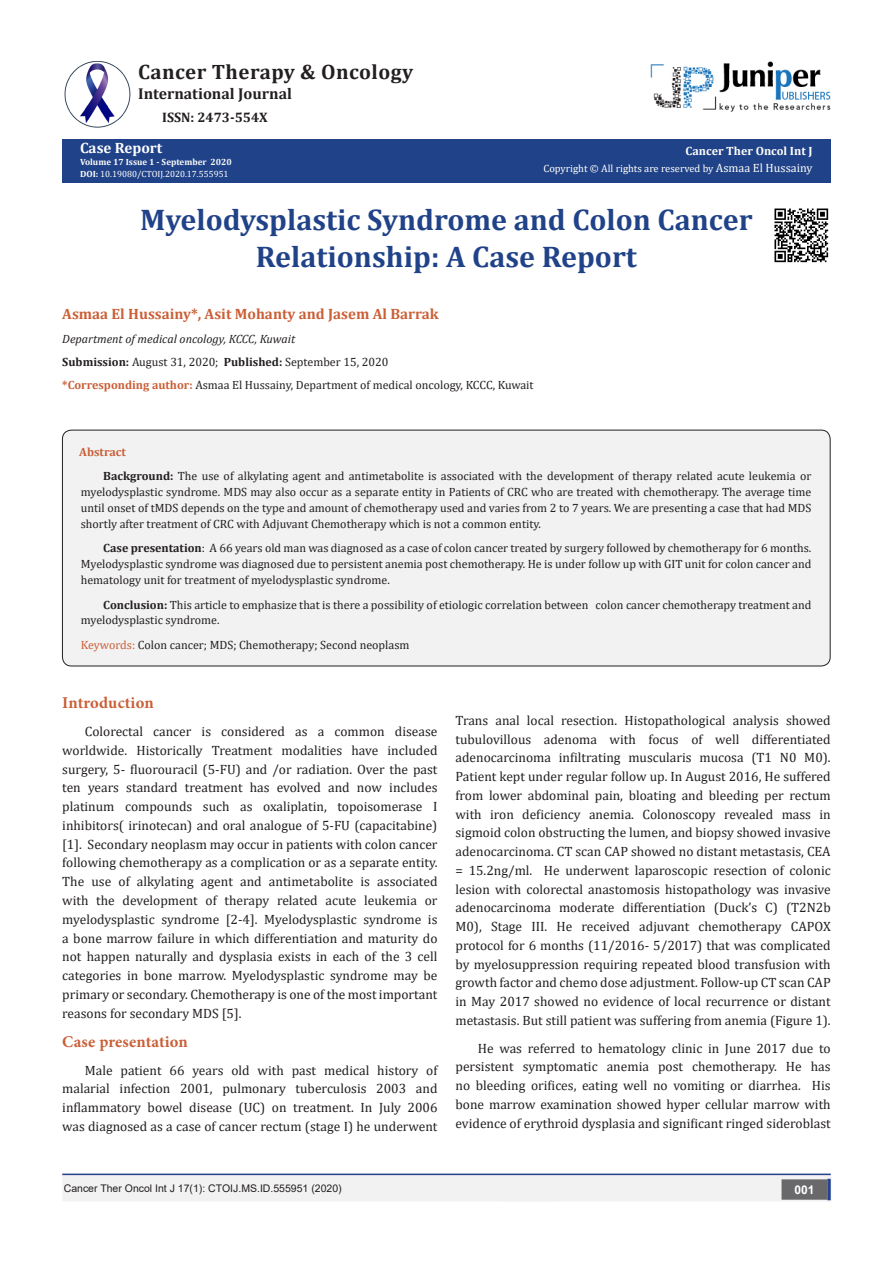
<style>
.page{position:relative;width:893px;height:1263px;background:#fff}
.page>*{position:absolute;margin:0;border:0;box-sizing:border-box;transform-origin:0 0}
.t1{font:700 30px/37.5px "Cambria";color:#204288;text-align:center}
.t2{font:700 20.85px "Cambria";letter-spacing:.02em;color:#231f20}
.t3{font:700 16.5px "Minion Pro";letter-spacing:.005em;color:#ca5f37}
.t4{font:700 15.75px "Cambria";color:#231f20}
.t5{font:700 15px "Cambria";color:#ca6036}
.t6{font:700 15px "Cambria";color:#fff}
.t7{font:700 13.8px "Cambria";color:#231f20}
.t8{font:13.5px/18.8px "Cambria";color:#231f20;text-align:justify}
.t9{font:12px/15.8px "Cambria";color:#231f20;text-align:justify}
.t10{font:italic 12px "Cambria";color:#231f20}
.t11{font:700 12px "Cambria";color:#fffffc}
.t12{font:700 12px "Cambria";color:#ca5f37}
.t13{font:700 12px "Arial";color:#fff}
.t14{font:10.5px "Arial";color:#231f20}
.t15{font:10.5px "Cambria";color:#fffffc}
.t16{font:9px "Cambria";color:#fff}
.t17{font:700 9px "Cambria";color:#fcfcfc}
.s1{font-weight:700;color:#fcfcfc}
.s2{font-size:12px}
.s3{font-weight:700}
.s4{font-weight:700;color:#ca5f37}
.s5{color:#ca5f37}
</style>
<div class="page">
<div style="left:62px;top:139px;width:768px;height:44px;background:#204288"></div>
<div style="left:63px;top:1175px;width:493px;height:26px;background:#f2f2f3"></div>
<div style="left:62px;top:1174px;width:495px;height:27px;border:2px solid #f2f2f3"></div>
<div style="left:502px;top:1174px;width:329px;height:27px;background:#f2f2f3;border:2px solid #f2f2f3"></div>
<div style="left:782px;top:1180px;width:45px;height:19px;background:#69686b"></div>
<div style="left:781px;top:1179px;width:46px;height:21px;border:2px solid #69686b"></div>
<svg style="left:827px;top:1179px;width:4px;height:21px"></svg>
<img style="left:651px;top:61px;width:180px;height:51px">
<img style="left:64px;top:61px;width:66px;height:66px">
<hr style="left:62px;top:1173px;width:769px;height:2px;background:#25408f">
<img style="left:774px;top:208px;width:55px;height:55px">
<div style="left:62px;top:430px;width:768px;height:236px;background:#f2f2f3;border-radius:9px"></div>
<div style="left:62px;top:430px;width:768px;height:236px;border:1px solid #231f20;border-radius:9px"></div>
<p class="t2" style="left:138px;top:57px;width:276px">Cancer Therapy &amp; Oncology</p>
<p class="t4" style="left:138px;top:83px;width:155px">International Journal</p>
<p class="t7" style="left:162px;top:107px;width:107px">ISSN: 2473-554X</p>
<p class="t6" style="left:80px;top:137px;width:84px">Case Report</p>
<p class="t17" style="left:80px;top:156px;width:153px">Volume 17 Issue 1 - September 2020</p>
<p class="t16" style="left:80px;top:169px;width:150px"><span class="s1">DOI:</span> 10.19080/CTOIJ.2020.17.555951</p>
<p class="t11" style="left:686px;top:142px;width:128px">Cancer Ther Oncol Int J</p>
<p class="t15" style="left:543px;top:163px;width:271px">Copyright © All rights are reserved by <span class="s2">Asmaa El Hussainy</span></p>
<p class="t1" style="left:140px;top:200px;width:614px">Myelodysplastic Syndrome and Colon Cancer<br>Relationship: A Case Report</p>
<p class="t5" style="left:62px;top:303px;width:378px">Asmaa El Hussainy*, Asit Mohanty and Jasem Al Barrak</p>
<p class="t10" style="left:62px;top:330px;width:235px">Department of medical oncology, KCCC, Kuwait</p>
<p class="t9" style="left:62px;top:354px;width:328px"><span class="s3">Submission:</span> August 31, 2020; <span class="s3">Published:</span> September 15, 2020</p>
<p class="t9" style="left:62px;top:377px;width:473px"><span class="s4">*Corresponding author:</span> Asmaa El Hussainy, Department of medical oncology, KCCC, Kuwait</p>
<p class="t12" style="left:79px;top:443px;width:48px">Abstract</p>
<p class="t9" style="left:81px;top:468px;width:732px;text-indent:22px"><span class="s3">Background:</span> The use of alkylating agent and antimetabolite is associated with the development of therapy related acute leukemia or myelodysplastic syndrome. MDS may also occur as a separate entity in Patients of CRC who are treated with chemotherapy. The average time until onset of tMDS depends on the type and amount of chemotherapy used and varies from 2 to 7 years. We are presenting a case that had MDS shortly after treatment of CRC with Adjuvant Chemotherapy which is not a common entity.</p>
<p class="t9" style="left:81px;top:540px;width:732px;text-indent:22px"><span class="s3">Case presentation</span>: A 66 years old man was diagnosed as a case of colon cancer treated by surgery followed by chemotherapy for 6 months.<br>Myelodysplastic syndrome was diagnosed due to persistent anemia post chemotherapy. He is under follow up with GIT unit for colon cancer and hematology unit for treatment of myelodysplastic syndrome.</p>
<p class="t9" style="left:81px;top:596px;width:732px;text-indent:22px"><span class="s3">Conclusion:</span> This article to emphasize that is there a possibility of etiologic correlation between colon cancer chemotherapy treatment and myelodysplastic syndrome.</p>
<p class="t9" style="left:81px;top:637px;width:330px"><span class="s5">Keywords:</span> Colon cancer; MDS; Chemotherapy; Second neoplasm</p>
<p class="t3" style="left:62px;top:691px;width:93px">Introduction</p>
<p class="t8" style="left:62px;top:722px;width:377px;text-indent:22px">Colorectal cancer is considered as a common disease worldwide. Historically Treatment modalities have included surgery, 5- fluorouracil (5-FU) and /or radiation. Over the past ten years standard treatment has evolved and now includes platinum compounds such as oxaliplatin, topoisomerase I inhibitors( irinotecan) and oral analogue of 5-FU (capacitabine) [1]. Secondary neoplasm may occur in patients with colon cancer following chemotherapy as a complication or as a separate entity.<br>The use of alkylating agent and antimetabolite is associated with the development of therapy related acute leukemia or myelodysplastic syndrome [2-4]. Myelodysplastic syndrome is a bone marrow failure in which differentiation and maturity do not happen naturally and dysplasia exists in each of the 3 cell categories in bone marrow. Myelodysplastic syndrome may be primary or secondary. Chemotherapy is one of the most important reasons for secondary MDS [5].</p>
<p class="t3" style="left:62px;top:1030px;width:127px">Case presentation</p>
<p class="t8" style="left:62px;top:1060px;width:377px;text-indent:22px">Male patient 66 years old with past medical history of malarial infection 2001, pulmonary tuberculosis 2003 and inflammatory bowel disease (UC) on treatment. In July 2006 was diagnosed as a case of cancer rectum (stage I) he underwent</p>
<p class="t8" style="left:455px;top:711px;width:377px">Trans anal local resection. Histopathological analysis showed tubulovillous adenoma with focus of well differentiated adenocarcinoma infiltrating muscularis mucosa (T1 N0 M0).<br>Patient kept under regular follow up. In August 2016, He suffered from lower abdominal pain, bloating and bleeding per rectum with iron deficiency anemia. Colonoscopy revealed mass in sigmoid colon obstructing the lumen, and biopsy showed invasive adenocarcinoma. CT scan CAP showed no distant metastasis, CEA = 15.2ng/ml. He underwent laparoscopic resection of colonic lesion with colorectal anastomosis histopathology was invasive adenocarcinoma moderate differentiation (Duck’s C) (T2N2b M0), Stage III. He received adjuvant chemotherapy CAPOX protocol for 6 months (11/2016- 5/2017) that was complicated by myelosuppression requiring repeated blood transfusion with growth factor and chemo dose adjustment. Follow-up CT scan CAP in May 2017 showed no evidence of local recurrence or distant metastasis. But still patient was suffering from anemia (Figure 1).</p>
<p class="t8" style="left:455px;top:1039px;width:377px;text-indent:22px">He was referred to hematology clinic in June 2017 due to persistent symptomatic anemia post chemotherapy. He has no bleeding orifices, eating well no vomiting or diarrhea. His bone marrow examination showed hyper cellular marrow with evidence of erythroid dysplasia and significant ringed sideroblast</p>
<p class="t14" style="left:64px;top:1181px;width:279px">Cancer Ther Oncol Int J 17(1): CTOIJ.MS.ID.555951 (2020)</p>
<p class="t13" style="left:794px;top:1181px;width:22px">001</p>
</div>
